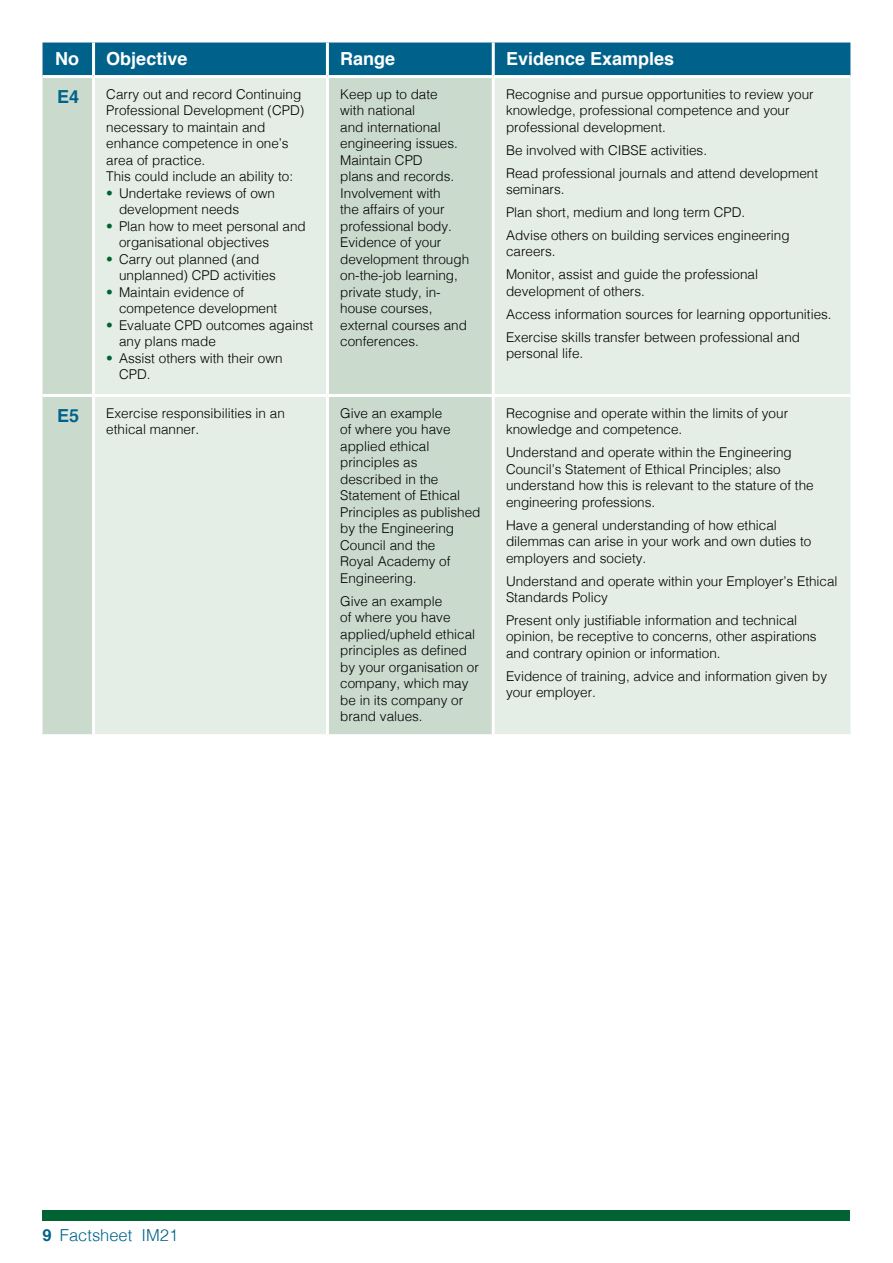
<style>
.page{position:relative;width:893px;height:1263px;background:#fff}
.page>*{position:absolute;margin:0;border:0;box-sizing:border-box;transform-origin:0 0}
.t1{font:700 18px "Helvetica";color:#fff}
.t2{font:700 18px "Helvetica";color:#00628b}
.t3{font:300 16.5px "Helvetica";color:#00628b}
.t4{font:300 13.5px/16.5px "Helvetica";color:#000}
.s1{color:#006331}
.s2{font-weight:700}
</style>
<div class="page">
<div style="left:43px;top:1210px;width:807px;height:10px;background:#006331"></div>
<div style="left:43px;top:43px;width:807px;height:32px;background:#00628b"></div>
<div style="left:43px;top:78px;width:49px;height:656px;background:#cadbce"></div>
<svg style="left:95px;top:78px;width:755px;height:656px;fill:#e4ede6"></svg>
<hr style="left:92px;top:43px;width:3px;height:32px;background:#fff">
<hr style="left:326px;top:43px;width:3px;height:32px;background:#fff">
<hr style="left:492px;top:43px;width:3px;height:32px;background:#fff">
<hr style="left:326px;top:78px;width:3px;height:316px;background:#fff">
<hr style="left:492px;top:78px;width:3px;height:316px;background:#fff">
<hr style="left:326px;top:397px;width:3px;height:337px;background:#fff">
<hr style="left:492px;top:397px;width:3px;height:337px;background:#fff">
<hr style="left:43px;top:394px;width:51px;height:3px;background:#fff">
<hr style="left:94px;top:394px;width:233px;height:3px;background:#fff">
<hr style="left:327px;top:394px;width:166px;height:3px;background:#fff">
<hr style="left:493px;top:394px;width:357px;height:3px;background:#fff">
<h1 class="t1" style="left:55px;top:44px;width:25px">No</h1>
<h1 class="t1" style="left:106px;top:44px;width:83px">Objective</h1>
<h1 class="t1" style="left:340px;top:44px;width:57px">Range</h1>
<h1 class="t1" style="left:506px;top:44px;width:170px">Evidence Examples</h1>
<h1 class="t2" style="left:57px;top:82px;width:24px">E4</h1>
<p class="t4" style="left:106px;top:85px;width:200px">Carry out and record Continuing<br>Professional Development (CPD) necessary to maintain and enhance competence in one’s area of practice.<br>This could include an ability to:</p>
<p class="t4" style="left:119px;top:184px;width:158px;text-indent:-13px"><span class="s1">•</span> Undertake reviews of own development needs</p>
<p class="t4" style="left:119px;top:217px;width:188px;text-indent:-13px"><span class="s1">•</span> Plan how to meet personal and organisational objectives</p>
<p class="t4" style="left:119px;top:250px;width:158px;text-indent:-13px"><span class="s1">•</span> Carry out planned (and unplanned) CPD activities</p>
<p class="t4" style="left:119px;top:283px;width:160px;text-indent:-13px"><span class="s1">•</span> Maintain evidence of competence development</p>
<p class="t4" style="left:119px;top:316px;width:196px;text-indent:-13px"><span class="s1">•</span> Evaluate CPD outcomes against any plans made</p>
<p class="t4" style="left:119px;top:349px;width:165px;text-indent:-13px"><span class="s1">•</span> Assist others with their own<br>CPD.</p>
<p class="t4" style="left:340px;top:85px;width:131px">Keep up to date<br>with national<br>and international engineering issues.<br>Maintain CPD<br>plans and records.<br>Involvement with<br>the affairs of your professional body.<br>Evidence of your development through on-the-job learning, private study, in&shy;house courses, external courses and conferences.</p>
<p class="t4" style="left:506px;top:85px;width:309px">Recognise and pursue opportunities to review your knowledge, professional competence and your professional development.</p>
<p class="t4" style="left:506px;top:138px;width:314px;line-height:23px">Be involved with CIBSE activities.<br>Read professional journals and attend development</p>
<p class="t4" style="left:506px;top:177px;width:285px;line-height:23px">seminars.<br>Plan short, medium and long term CPD.<br>Advise others on building services engineering</p>
<p class="t4" style="left:506px;top:239px;width:254px;line-height:23px">careers.<br>Monitor, assist and guide the professional</p>
<p class="t4" style="left:506px;top:279px;width:327px;line-height:23px">development of others.<br>Access information sources for learning opportunities.<br>Exercise skills transfer between professional and</p>
<p class="t4" style="left:506px;top:344px;width:79px">personal life.</p>
<h1 class="t2" style="left:57px;top:401px;width:24px">E5</h1>
<p class="t4" style="left:106px;top:404px;width:180px">Exercise responsibilities in an ethical manner.</p>
<p class="t4" style="left:340px;top:404px;width:142px">Give an example<br>of where you have applied ethical principles as described in the<br>Statement of Ethical<br>Principles as published by the Engineering<br>Council and the<br>Royal Academy of<br>Engineering.</p>
<p class="t4" style="left:340px;top:592px;width:140px">Give an example<br>of where you have applied/upheld ethical principles as defined by your organisation or company, which may be in its company or brand values.</p>
<p class="t4" style="left:506px;top:404px;width:284px">Recognise and operate within the limits of your knowledge and competence.</p>
<p class="t4" style="left:506px;top:443px;width:309px">Understand and operate within the Engineering Council’s Statement of Ethical Principles; also understand how this is relevant to the stature of the engineering professions.</p>
<p class="t4" style="left:506px;top:516px;width:307px">Have a general understanding of how ethical dilemmas can arise in your work and own duties to employers and society.</p>
<p class="t4" style="left:506px;top:571px;width:333px">Understand and operate within your Employer’s Ethical<br>Standards Policy</p>
<p class="t4" style="left:506px;top:611px;width:312px">Present only justifiable information and technical opinion, be receptive to concerns, other aspirations and contrary opinion or information.</p>
<p class="t4" style="left:506px;top:667px;width:323px">Evidence of training, advice and information given by your employer.</p>
<p class="t3" style="left:43px;top:1221px;width:137px"><span class="s2">9</span> Factsheet IM21</p>
</div>
